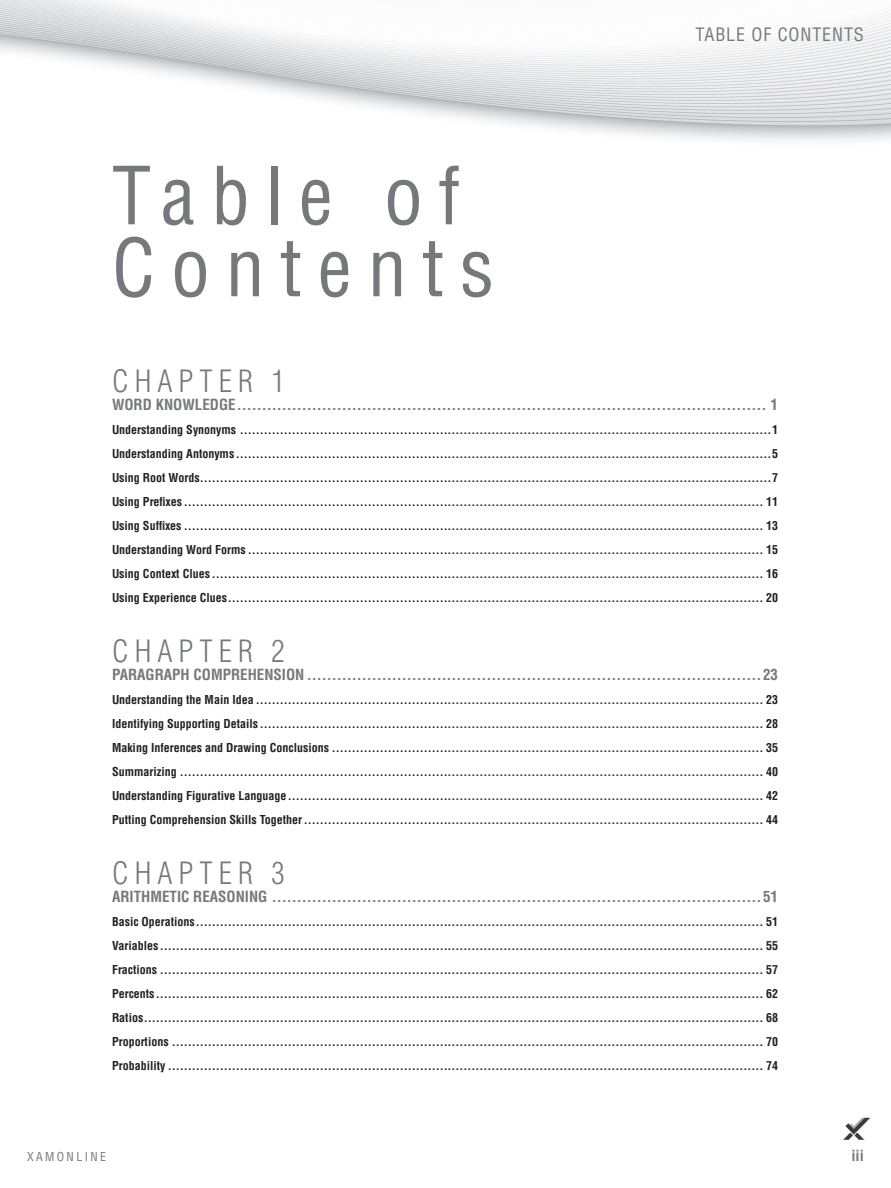
<style>
.page{position:relative;width:891px;height:1188px;background:#fff}
.page>*{position:absolute;margin:0;border:0;box-sizing:border-box;transform-origin:0 0}
.t1{font:condensed 78px/72px "Helvetica";letter-spacing:.2em;color:#76787b}
.t2{font:300 condensed 30px "Helvetica";letter-spacing:.2em;color:#76787b}
.t3{font:condensed 18px "Helvetica";letter-spacing:.05em;color:#76787b}
.t4{font:700 condensed 15px "Helvetica";color:#76787b}
.t5{font:700 condensed 12px/24px "Helvetica";color:#231f20;text-align:justify}
.t6{font:condensed 12px "Helvetica";letter-spacing:.2em;color:#76787b}
</style>
<div class="page">
<img style="left:843px;top:1117px;width:28px;height:23px">
<h1 class="t1" style="left:112px;top:159px;width:384px">Table of<br>Contents</h1>
<h3 class="t3" style="left:696px;top:24px;width:170px">TABLE OF CONTENTS</h3>
<h2 class="t2" style="left:112px;top:363px;width:174px">CHAPTER 1</h2>
<p class="t4" style="left:112px;top:395px;width:667px">Word Knowledge.......................................................................................................... 1</p>
<p class="t5" style="left:112px;top:418px;width:667px">Understanding Synonyms .....................................................................................................................................1<br>Understanding Antonyms ......................................................................................................................................5<br>Using Root Words...............................................................................................................................................7<br>Using Prefixes ................................................................................................................................................. 11<br>Using Suffixes ................................................................................................................................................. 13<br>Understanding Word Forms ................................................................................................................................. 15<br>Using Context Clues .......................................................................................................................................... 16<br>Using Experience Clues...................................................................................................................................... 20</p>
<h2 class="t2" style="left:112px;top:633px;width:174px">CHAPTER 2</h2>
<p class="t4" style="left:112px;top:665px;width:667px">Paragraph Comprehension ...........................................................................................23</p>
<p class="t5" style="left:112px;top:688px;width:667px">Understanding the Main Idea ............................................................................................................................... 23<br>Identifying Supporting Details .............................................................................................................................. 28<br>Making Inferences and Drawing Conclusions ............................................................................................................ 35<br>Summarizing .................................................................................................................................................. 40<br>Understanding Figurative Language....................................................................................................................... 42<br>Putting Comprehension Skills Together................................................................................................................... 44</p>
<h2 class="t2" style="left:112px;top:855px;width:174px">CHAPTER 3</h2>
<p class="t4" style="left:112px;top:887px;width:667px">Arithmetic Reasoning ..................................................................................................51</p>
<p class="t5" style="left:112px;top:910px;width:667px">Basic Operations.............................................................................................................................................. 51<br>Variables ....................................................................................................................................................... 55<br>Fractions ....................................................................................................................................................... 57<br>Percents........................................................................................................................................................ 62<br>Ratios........................................................................................................................................................... 68<br>Proportions .................................................................................................................................................... 70<br>Probability ..................................................................................................................................................... 74</p>
<p class="t6" style="left:27px;top:1149px;width:40px">XAMonl</p>
<p class="t6" style="left:85px;top:1149px;width:14px">ine</p>
<p class="t4" style="left:851px;top:1146px;width:14px">iii</p>
</div>
